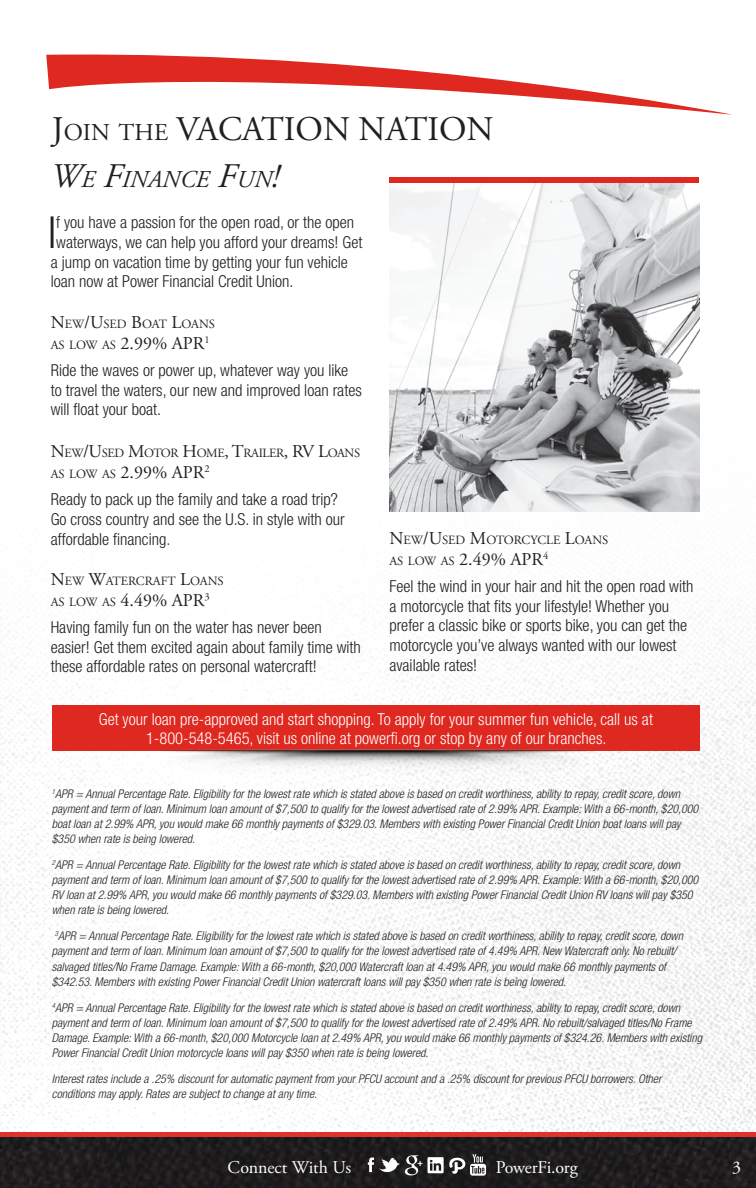
<style>
.page{position:relative;width:756px;height:1188px;background:#fff}
.page>*{position:absolute;margin:0;border:0;box-sizing:border-box;transform-origin:0 0}
.t1{font:300 condensed 44.25px "Helvetica Neue";color:#231f20}
.t2{font:34.5px "Adobe Garamond";color:#231f20}
.t3{font:italic 24.15px "Adobe Garamond";color:#231f20}
.t4{font:18px "Adobe Garamond";color:#231f20}
.t5{font:18px "Adobe Garamond Pro";letter-spacing:-.015em;color:#fff}
.t6{font:300 condensed 16.5px/19.8px "Helvetica Neue";color:#231f20}
.t7{font:300 condensed 16.5px/19.8px "Helvetica Neue";color:#fff;text-align:center}
.t8{font:12.6px "Adobe Garamond";letter-spacing:-.03em;color:#231f20}
.t9{font:12.6px "Adobe Garamond";letter-spacing:-.005em;color:#231f20}
.t10{font:12.6px "Adobe Garamond";color:#231f20}
.t11{font:italic 300 condensed 12px/15.1px "Helvetica Neue";color:#231f20}
.t12{font:700 12px "Adobe Garamond Pro";color:#fff}
.s1{font-style:inherit}
.s2{font-size:24.15px}
.s3{font-size:34.5px}
.s4{font-size:18px}
.s5{font-size:12.6px}
</style>
<div class="page">
<img style="left:1px;top:511px;width:755px;height:621px">
<img style="left:0;top:642px;width:1px;height:482px">
<div style="left:110px;top:1132px;width:646px;height:17px;background:linear-gradient(to right,#e0322d,#e0322d)"></div>
<img style="left:123px;top:1138px;width:633px;height:50px">
<div style="left:0;top:1132px;width:123px;height:17px;background:linear-gradient(to right,#e0322d,#e0322d)"></div>
<img style="left:0;top:1138px;width:123px;height:50px">
<svg style="left:428px;top:1154px;width:58px;height:22px"></svg>
<svg style="left:368px;top:1155px;width:51px;height:20px"></svg>
<img style="left:389px;top:183px;width:311px;height:328px">
<div style="left:389px;top:177px;width:310px;height:6px;background:#df281f"></div>
<svg style="left:46px;top:54px;width:686px;height:61px"></svg>
<div style="left:52px;top:706px;width:648px;height:45px;background:#df281f"></div>
<img style="left:55px;top:749px;width:637px;height:31px">
<h2 class="t2" style="left:52px;top:110px;width:443px"><span class="s1">J</span><span class="s2">OIN THE</span> VACATION NATION</h2>
<h3 class="t3" style="left:51px;top:166px;width:230px"><span class="s3">W</span>E <span class="s3">F</span>INANCE <span class="s3">F</span>UN<span class="s3">!</span></h3>
<h1 class="t1" style="left:48px;top:207px;width:10px">I</h1>
<h3 class="t6" style="left:56px;top:212px;width:299px">f you have a passion for the open road, or the open</h3>
<h3 class="t6" style="left:56px;top:232px;width:308px">waterways, we can help you afford your dreams! Get</h3>
<h3 class="t6" style="left:51px;top:252px;width:299px">a jump on vacation time by getting your fun vehicle</h3>
<h3 class="t6" style="left:51px;top:272px;width:244px">loan now at Power Financial Credit Union.</h3>
<p class="t8" style="left:51px;top:317px;width:165px"><span class="s4">N</span>EW<span class="s4">/U</span>SED <span class="s4">B</span>OAT <span class="s4">L</span>OANS</p>
<h3 class="t4" style="left:51px;top:334px;width:160px"><span class="s5">AS LOW AS</span> 2.99% APR<sup>1</sup></h3>
<h3 class="t6" style="left:51px;top:360px;width:313px">Ride the waves or power up, whatever way you like to travel the waters, our new and improved loan rates will float your boat.</h3>
<p class="t8" style="left:51px;top:447px;width:310px"><span class="s4">N</span>EW<span class="s4">/U</span>SED <span class="s4">M</span>OTOR <span class="s4">H</span>OME<span class="s4">, T</span>RAILER<span class="s4">, RV L</span>OANS</p>
<h3 class="t4" style="left:51px;top:463px;width:160px"><span class="s5">AS LOW AS</span> 2.99% APR<sup>2</sup></h3>
<h3 class="t6" style="left:51px;top:489px;width:295px">Ready to pack up the family and take a road trip?<br>Go cross country and see the U.S. in style with our affordable financing.</h3>
<p class="t10" style="left:51px;top:575px;width:173px"><span class="s4">N</span>EW <span class="s4">W</span>ATERCRAFT <span class="s4">L</span>OANS</p>
<h3 class="t4" style="left:51px;top:591px;width:160px"><span class="s5">AS LOW AS</span> 4.49% APR<sup>3</sup></h3>
<h3 class="t6" style="left:51px;top:617px;width:312px">Having family fun on the water has never been easier! Get them excited again about family time with these affordable rates on personal watercraft!</h3>
<p class="t9" style="left:389px;top:533px;width:219px"><span class="s4">N</span>EW<span class="s4">/U</span>SED <span class="s4">M</span>OTORCYCLE <span class="s4">L</span>OANS</p>
<h3 class="t4" style="left:389px;top:550px;width:160px"><span class="s5">AS LOW AS</span> 2.49% APR<sup>4</sup></h3>
<h3 class="t6" style="left:389px;top:576px;width:305px">Feel the wind in your hair and hit the open road with a motorcycle that fits your lifestyle! Whether you prefer a classic bike or sports bike, you can get the motorcycle you’ve always wanted with our lowest available rates!</h3>
<h3 class="t7" style="left:99px;top:709px;width:556px">Get your loan pre-approved and start shopping. To apply for your summer fun vehicle, call us at<br>1-800-548-5465, visit us online at powerfi.org or stop by any of our branches.</h3>
<p class="t11" style="left:52px;top:786px;width:648px"><sup>1</sup>APR = Annual Percentage Rate. Eligibility for the lowest rate which is stated above is based on credit worthiness, ability to repay, credit score, down payment and term of loan. Minimum loan amount of $7,500 to qualify for the lowest advertised rate of 2.99% APR. Example: With a 66-month, $20,000 boat loan at 2.99% APR, you would make 66 monthly payments of $329.03. Members with existing Power Financial Credit Union boat loans will pay $350 when rate is being lowered.</p>
<p class="t11" style="left:52px;top:857px;width:648px"><sup>2</sup>APR = Annual Percentage Rate. Eligibility for the lowest rate which is stated above is based on credit worthiness, ability to repay, credit score, down payment and term of loan. Minimum loan amount of $7,500 to qualify for the lowest advertised rate of 2.99% APR. Example: With a 66-month, $20,000<br>RV loan at 2.99% APR, you would make 66 monthly payments of $329.03. Members with existing Power Financial Credit Union RV loans will pay $350 when rate is being lowered.</p>
<p class="t11" style="left:52px;top:928px;width:633px"><sup>3</sup>APR = Annual Percentage Rate. Eligibility for the lowest rate which is stated above is based on credit worthiness, ability to repay, credit score, down payment and term of loan. Minimum loan amount of $7,500 to qualify for the lowest advertised rate of 4.49% APR. New Watercraft only. No rebuilt/ salvaged titles/No Frame Damage. Example: With a 66-month, $20,000 Watercraft loan at 4.49% APR, you would make 66 monthly payments of $342.53. Members with existing Power Financial Credit Union watercraft loans will pay $350 when rate is being lowered.</p>
<p class="t11" style="left:52px;top:1000px;width:652px"><sup>4</sup>APR = Annual Percentage Rate. Eligibility for the lowest rate which is stated above is based on credit worthiness, ability to repay, credit score, down payment and term of loan. Minimum loan amount of $7,500 to qualify for the lowest advertised rate of 2.49% APR. No rebuilt/salvaged titles/No Frame Damage. Example: With a 66-month, $20,000 Motorcycle loan at 2.49% APR, you would make 66 monthly payments of $324.26. Members with existing Power Financial Credit Union motorcycle loans will pay $350 when rate is being lowered.</p>
<p class="t11" style="left:52px;top:1071px;width:611px">Interest rates include a .25% discount for automatic payment from your PFCU account and a .25% discount for previous PFCU borrowers. Other conditions may apply. Rates are subject to change at any time.</p>
<h3 class="t5" style="left:228px;top:1156px;width:125px">Connect With Us</h3>
<p class="t12" style="left:417px;top:1155px;width:8px">+</p>
<h3 class="t5" style="left:496px;top:1157px;width:84px">PowerFi.org</h3>
<h3 class="t5" style="left:732px;top:1157px;width:10px">3</h3>
</div>
